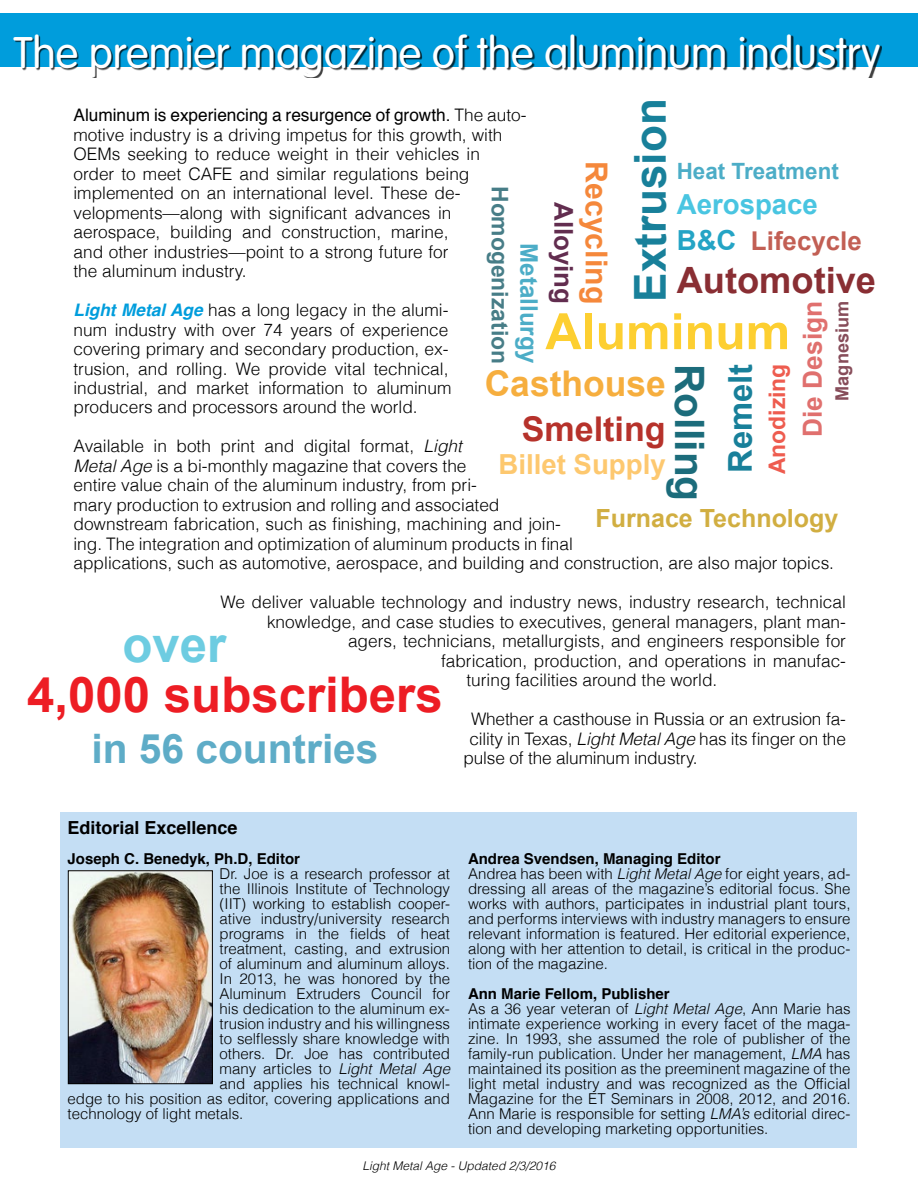
<style>
.page{position:relative;width:918px;height:1188px;background:#fff}
.page>*{position:absolute;margin:0;border:0;box-sizing:border-box;transform-origin:0 0}
.t1{font:700 50.1px "Arial";color:#fdcf31}
.t2{font:700 49.2px "Arial";color:#ed1d24}
.t3{font:700 49.2px "Arial";color:#6dcce1}
.t4{font:700 44.1px "Arial";color:#18809a}
.t5{font:300 43.5px "VAG Rounded Std";letter-spacing:-.005em;color:#fff}
.t6{font:700 40.65px "Arial";color:#5eacc7}
.t7{font:700 40.5px "Arial";color:#1c6c7b}
.t8{font:700 36.3px "Arial";color:#892e33}
.t9{font:700 35.4px "Arial";color:#f6ae3e}
.t10{font:700 34.05px "Arial";color:#b6322b}
.t11{font:700 32.85px "Arial";color:#18809a}
.t12{font:700 30.15px "Arial";color:#f5883b}
.t13{font:700 27.6px "Arial";color:#fdc86f}
.t14{font:700 27.6px "Arial";color:#49c5e1}
.t15{font:700 26.4px "Arial";color:#e0706e}
.t16{font:700 25.95px "Arial";color:#c25f54}
.t17{font:700 25.95px "Arial";color:#622d4f}
.t18{font:700 25.05px "Arial";color:#d1ae41}
.t19{font:700 24.15px "Arial";color:#4cadc7}
.t20{font:700 22.95px "Arial";color:#477d87}
.t21{font:700 22.95px "Arial";color:#ee5c4f}
.t22{font:700 22.5px "Arial";color:#4cadc7}
.t23{font:700 18.15px "Arial";color:#874d5a}
.t24{font:700 18px "Helvetica";color:#000}
.t25{font:300 17.25px/19.5px "Helvetica";color:#000}
.t26{font:300 15px/15px "Helvetica";color:#000}
.t27{font:700 15px "Helvetica";color:#000}
.t28{font:italic 300 12px "Helvetica";color:#000}
.s1{font-weight:400}
.s2{font-weight:700;font-style:italic;color:#009ddc}
.s3{font-style:italic}
.s4{font-size:27.6px;color:#24a4c5}
.s5{font-weight:700}
</style>
<div class="page">
<div style="left:61px;top:812px;width:796px;height:336px;background:#c4def4"></div>
<div style="left:0;top:14px;width:918px;height:54px;background:#009ddc"></div>
<div style="left:15px;top:35px;width:866px;height:43px;background:#000;opacity:.75"></div>
<img style="left:70px;top:872px;width:141px;height:210px">
<div style="left:68px;top:870px;width:145px;height:214px;border:1px solid #000"></div>
<h3 class="t5" style="left:14px;top:27px;width:869px">The premier magazine of the aluminum industry</h3>
<p class="t25" style="left:74px;top:104px;width:454px"><span class="s1">Aluminum is experiencing a resurgence of growth.</span> The auto&shy;motive industry is a driving impetus for this growth, with OEMs seeking to reduce weight in their vehicles in<br>order to meet CAFE and similar regulations being implemented on an international level. These de&shy;velopments—along with significant advances in aerospace, building and construction, marine,<br>and other industries—point to a strong future for<br>the aluminum industry.</p>
<p class="t25" style="left:74px;top:299px;width:380px"><span class="s2">Light Metal Age</span> has a long legacy in the alumi&shy;num industry with over 74 years of experience covering primary and secondary production, ex&shy;trusion, and rolling. We provide vital technical, industrial, and market information to aluminum producers and processors around the world.</p>
<p class="t25" style="left:74px;top:436px;width:762px">Available in both print and digital format, <span class="s3">Light<br>Metal Age</span> is a bi-monthly magazine that covers the<br>entire value chain of the aluminum industry, from pri-<br>mary production to extrusion and rolling and associated<br>downstream fabrication, such as finishing, machining and join-<br>ing. The integration and optimization of aluminum products in final<br>applications, such as automotive, aerospace, and building and construction, are also major topics.</p>
<p class="t25" style="left:221px;top:592px;width:627px">We deliver valuable technology and industry news, industry research, technical</p>
<p class="t25" style="left:267px;top:611px;width:580px">knowledge, and case studies to executives, general managers, plant man-</p>
<p class="t25" style="left:348px;top:631px;width:500px">agers, technicians, metallurgists, and engineers responsible for</p>
<p class="t25" style="left:441px;top:650px;width:407px">fabrication, production, and operations in manufac-</p>
<p class="t25" style="left:467px;top:670px;width:252px">turing facilities around the world.</p>
<p class="t25" style="left:471px;top:709px;width:376px">Whether a casthouse in Russia or an extrusion fa-</p>
<p class="t25" style="left:470px;top:728px;width:378px">cility in Texas, <span class="s3">Light Metal Age</span> has its finger on the</p>
<p class="t25" style="left:464px;top:748px;width:236px">pulse of the aluminum industry.</p>
<h3 class="t4" style="left:621px;top:302px;width:205px;rotate:-90deg">Extrusion</h3>
<h3 class="t22" style="left:677px;top:156px;width:164px">Heat Treatment</h3>
<h3 class="t14" style="left:677px;top:186px;width:143px">Aerospace</h3>
<h3 class="t16" style="left:677px;top:224px;width:187px"><span class="s4">B&amp;C</span> Lifecycle</h3>
<h3 class="t12" style="left:617px;top:161px;width:144px;rotate:90deg">Recycling</h3>
<h3 class="t20" style="left:515px;top:186px;width:179px;rotate:90deg">Homogenization</h3>
<h3 class="t17" style="left:581px;top:202px;width:104px;rotate:90deg">Alloying</h3>
<h3 class="t19" style="left:545px;top:243px;width:122px;rotate:90deg">Metallurgy</h3>
<h3 class="t8" style="left:677px;top:256px;width:201px">Automotive</h3>
<h3 class="t15" style="left:795px;top:437px;width:138px;rotate:-90deg">Die Design</h3>
<p class="t23" style="left:830px;top:401px;width:101px;rotate:-90deg">Magnesium</p>
<h1 class="t1" style="left:545px;top:298px;width:246px">Aluminum</h1>
<h3 class="t7" style="left:716px;top:364px;width:139px;rotate:90deg">Rolling</h3>
<h3 class="t11" style="left:718px;top:473px;width:111px;rotate:-90deg">Remelt</h3>
<h3 class="t21" style="left:762px;top:474px;width:112px;rotate:-90deg">Anodizing</h3>
<h3 class="t9" style="left:485px;top:360px;width:182px">Casthouse</h3>
<h3 class="t10" style="left:522px;top:406px;width:146px">Smelting</h3>
<h3 class="t13" style="left:498px;top:446px;width:169px">Billet Supply</h3>
<h3 class="t18" style="left:595px;top:501px;width:244px">Furnace Technology</h3>
<h2 class="t3" style="left:122px;top:612px;width:105px">over</h2>
<h2 class="t2" style="left:27px;top:662px;width:417px">4,000 subscribers</h2>
<h3 class="t6" style="left:92px;top:721px;width:288px">in 56 countries</h3>
<p class="t24" style="left:68px;top:813px;width:172px">Editorial Excellence</p>
<p class="t27" style="left:68px;top:847px;width:234px">Joseph C. Benedyk, Ph.D, Editor</p>
<p class="t26" style="left:220px;top:865px;width:232px">Dr. Joe is a research professor at</p>
<p class="t26" style="left:220px;top:880px;width:232px">the Illinois Institute of Technology</p>
<p class="t26" style="left:220px;top:895px;width:232px">(IIT) working to establish cooper-</p>
<p class="t26" style="left:220px;top:910px;width:232px">ative industry/university research</p>
<p class="t26" style="left:220px;top:925px;width:232px">programs in the fields of heat</p>
<p class="t26" style="left:220px;top:940px;width:232px">treatment, casting, and extrusion</p>
<p class="t26" style="left:220px;top:955px;width:232px">of aluminum and aluminum alloys.</p>
<p class="t26" style="left:220px;top:970px;width:232px">In 2013, he was honored by the</p>
<p class="t26" style="left:220px;top:985px;width:232px">Aluminum Extruders Council for</p>
<p class="t26" style="left:220px;top:1000px;width:232px">his dedication to the aluminum ex-</p>
<p class="t26" style="left:220px;top:1015px;width:232px">trusion industry and his willingness</p>
<p class="t26" style="left:220px;top:1030px;width:232px">to selflessly share knowledge with</p>
<p class="t26" style="left:220px;top:1045px;width:232px">others. Dr. Joe has contributed</p>
<p class="t26" style="left:220px;top:1060px;width:232px">many articles to <span class="s3">Light Metal Age</span></p>
<p class="t26" style="left:220px;top:1075px;width:232px">and applies his technical knowl-</p>
<p class="t26" style="left:68px;top:1090px;width:384px">edge to his position as editor, covering applications and</p>
<p class="t26" style="left:68px;top:1105px;width:177px">technology of light metals.</p>
<p class="t26" style="left:468px;top:850px;width:384px"><span class="s5">Andrea Svendsen, Managing Editor<br></span>Andrea has been with <span class="s3">Light Metal Age</span> for eight years, ad&shy;dressing all areas of the magazine’s editorial focus. She works with authors, participates in industrial plant tours, and performs interviews with industry managers to ensure relevant information is featured. Her editorial experience, along with her attention to detail, is critical in the produc&shy;tion of the magazine.</p>
<p class="t26" style="left:468px;top:985px;width:384px"><span class="s5">Ann Marie Fellom, Publisher<br></span>As a 36 year veteran of <span class="s3">Light Metal Age</span>, Ann Marie has intimate experience working in every facet of the maga&shy;zine. In 1993, she assumed the role of publisher of the family-run publication. Under her management, <span class="s3">LMA</span> has maintained its position as the preeminent magazine of the light metal industry and was recognized as the Official Magazine for the ET Seminars in 2008, 2012, and 2016.<br>Ann Marie is responsible for setting <span class="s3">LMA’s</span> editorial direc&shy;tion and developing marketing opportunities.</p>
<p class="t28" style="left:363px;top:1156px;width:194px">Light Metal Age - Updated 2/3/2016</p>
</div>
